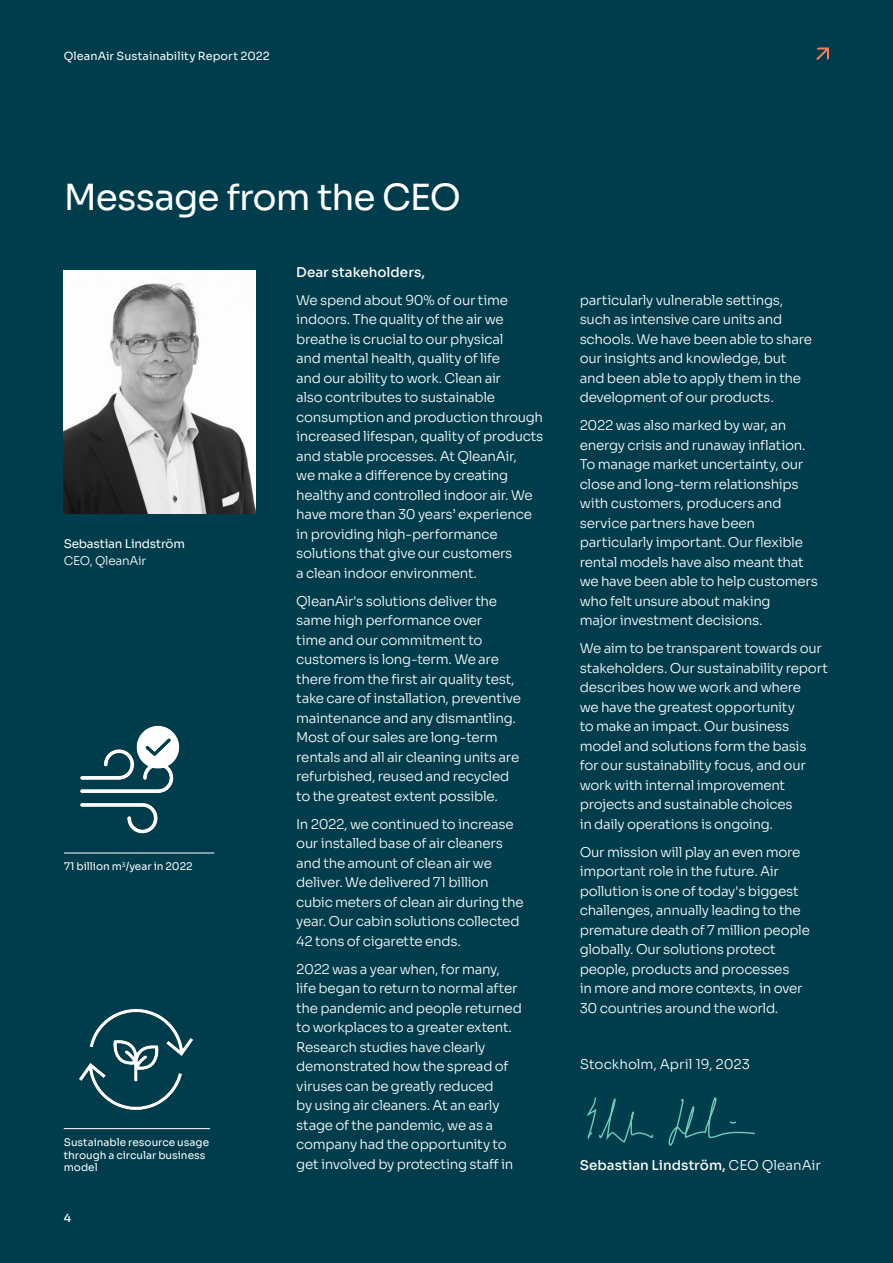
<style>
.page{position:relative;width:893px;height:1263px;background:#003d4c}
.page>*{position:absolute;margin:0;border:0;box-sizing:border-box;transform-origin:0 0}
.t1{font:36px "Sora";letter-spacing:-.03em;color:#fff}
.Body_CEO{font:300 13.5px/19.5px "Sora";letter-spacing:-.02em;color:#fff}
.H3_CEO{font:500 13.5px "Sora";letter-spacing:.005em;color:#fff}
.Body_8pt_FIN{font:12px "Sora";letter-spacing:-.02em;color:#fff}
.Body_8pt_FIN-2{font:300 12px "Sora";letter-spacing:-.02em;color:#fff}
.Running_Header_L{font:11.25px "Sora";letter-spacing:.005em;color:#fff}
.Running_Header_L-2{font:500 11.25px "Sora";color:#fff}
.t2{font:10.5px/12.6px "Sora";letter-spacing:-.005em;color:#fff}
.s1{font-weight:300}
</style>
<div class="page">
<svg style="left:816px;top:48px;width:13px;height:12px"></svg>
<img style="left:64px;top:271px;width:191px;height:243px">
<img style="left:79px;top:1008px;width:114px;height:102px">
<hr style="left:64px;top:1128px;width:146px;height:1px;background:#fff">
<svg style="left:587px;top:1097px;width:66px;height:46px"></svg>
<svg style="left:668px;top:1097px;width:87px;height:49px"></svg>
<img style="left:80px;top:725px;width:100px;height:109px">
<hr style="left:64px;top:853px;width:150px;height:1px;background:#fff">
<p class="Running_Header_L" style="left:64px;top:47px;width:207px">QleanAir Sustainability Report 2022</p>
<h1 class="t1" style="left:64px;top:168px;width:399px">Message from the CEO</h1>
<p class="Body_8pt_FIN" style="left:64px;top:534px;width:123px">Sebastian Lindström</p>
<p class="Body_8pt_FIN-2" style="left:64px;top:551px;width:84px">CEO, QleanAir</p>
<h6 class="t2" style="left:64px;top:859px;width:130px">71 billion m<sup>3</sup>/year in 2022</h6>
<h6 class="t2" style="left:64px;top:1135px;width:147px">Sustainable resource usage through a circular business model</h6>
<p class="Running_Header_L-2" style="left:64px;top:1209px;width:9px">4</p>
<p class="H3_CEO" style="left:296px;top:261px;width:130px">Dear stakeholders,</p>
<p class="Body_CEO" style="left:296px;top:289px;width:249px">We spend about 90% of our time indoors. The quality of the air we breathe is crucial to our physical<br>and mental health, quality of life<br>and our ability to work. Clean air<br>also contributes to sustainable consumption and production through increased lifespan, quality of products and stable processes. At QleanAir,<br>we make a difference by creating healthy and controlled indoor air. We have more than 30 years’ experience in providing high-performance solutions that give our customers<br>a clean indoor environment.</p>
<p class="Body_CEO" style="left:296px;top:590px;width:226px">QleanAir's solutions deliver the same high performance over<br>time and our commitment to customers is long-term. We are there from the first air quality test, take care of installation, preventive maintenance and any dismantling.<br>Most of our sales are long-term rentals and all air cleaning units are refurbished, reused and recycled to the greatest extent possible.</p>
<p class="Body_CEO" style="left:296px;top:813px;width:229px">In 2022, we continued to increase our installed base of air cleaners and the amount of clean air we deliver. We delivered 71 billion cubic meters of clean air during the year. Our cabin solutions collected<br>42 tons of cigarette ends.</p>
<p class="Body_CEO" style="left:296px;top:958px;width:227px">2022 was a year when, for many, life began to return to normal after the pandemic and people returned to workplaces to a greater extent.<br>Research studies have clearly demonstrated how the spread of viruses can be greatly reduced<br>by using air cleaners. At an early stage of the pandemic, we as a company had the opportunity to get involved by protecting staff in</p>
<p class="Body_CEO" style="left:580px;top:289px;width:234px">particularly vulnerable settings, such as intensive care units and schools. We have been able to share our insights and knowledge, but and been able to apply them in the development of our products.</p>
<p class="Body_CEO" style="left:580px;top:415px;width:240px">2022 was also marked by war, an energy crisis and runaway inflation.<br>To manage market uncertainty, our close and long-term relationships with customers, producers and service partners have been particularly important. Our flexible rental models have also meant that we have been able to help customers who felt unsure about making<br>major investment decisions.</p>
<p class="Body_CEO" style="left:580px;top:638px;width:250px">We aim to be transparent towards our stakeholders. Our sustainability report describes how we work and where<br>we have the greatest opportunity<br>to make an impact. Our business model and solutions form the basis for our sustainability focus, and our work with internal improvement projects and sustainable choices<br>in daily operations is ongoing.</p>
<p class="Body_CEO" style="left:580px;top:841px;width:232px">Our mission will play an even more important role in the future. Air pollution is one of today's biggest challenges, annually leading to the premature death of 7 million people globally. Our solutions protect people, products and processes<br>in more and more contexts, in over 30 countries around the world.</p>
<p class="Body_CEO" style="left:580px;top:1053px;width:172px">Stockholm, April 19, 2023</p>
<p class="H3_CEO" style="left:580px;top:1154px;width:243px">Sebastian Lindström, <span class="s1">CEO QleanAir</span></p>
</div>
